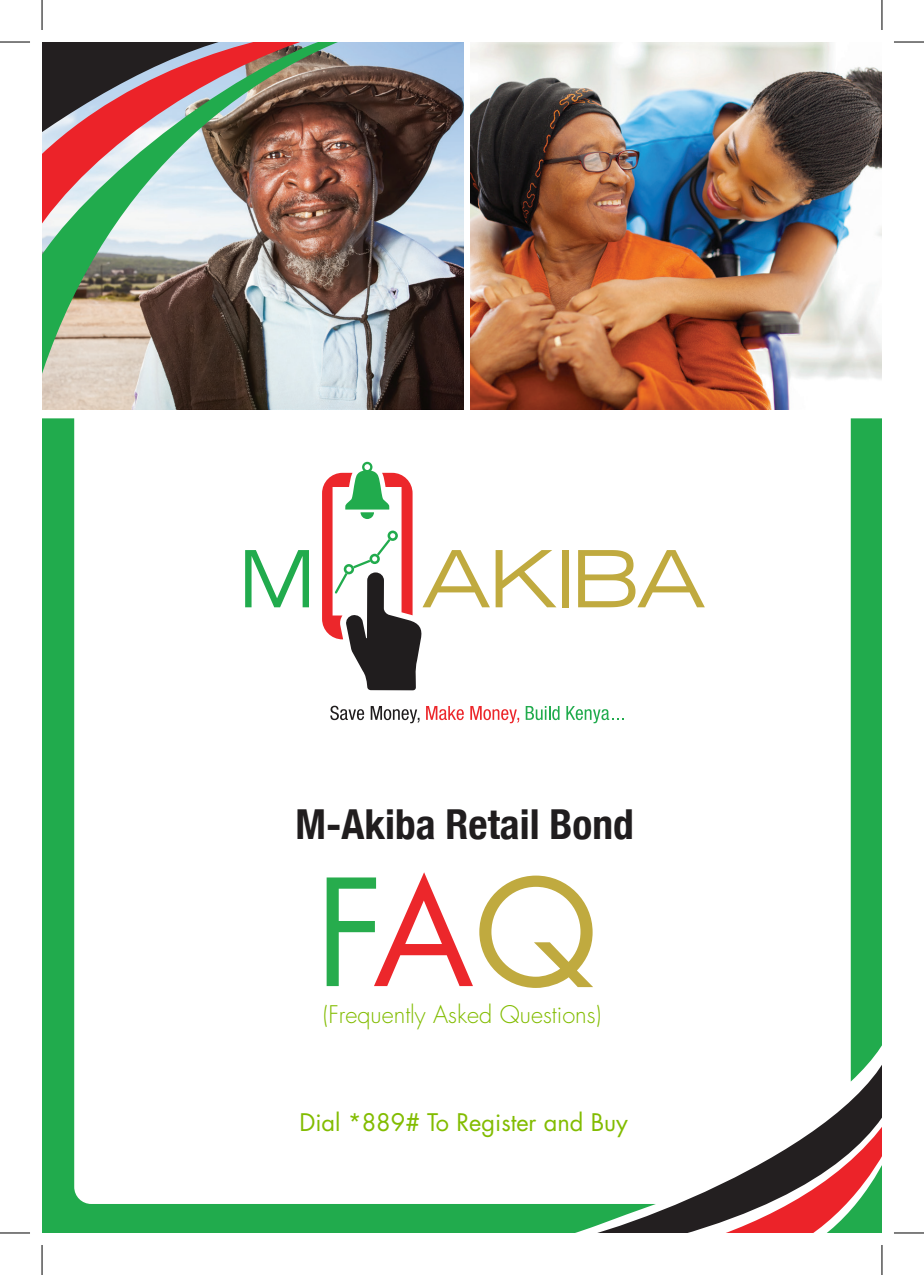
<style>
.page{position:relative;width:924px;height:1275px;background:#fff}
.page>*{position:absolute;margin:0;border:0;box-sizing:border-box;transform-origin:0 0}
.t1{font:144px "Futura";color:#27ac4d}
.t2{font:700 condensed 41.4px "Helvetica Neue";color:#201d1e}
.t3{font:300 23.6px "Futura";color:#82bc00}
.t4{font:23.6px "Futura";color:#82bc00}
.s1{color:#ec272b}
.s2{color:#c0aa3f}
</style>
<div class="page">
<svg style="left:655px;top:1081px;width:226px;height:152px"></svg>
<svg style="left:694px;top:1102px;width:187px;height:131px"></svg>
<img style="left:368px;top:42px;width:95px;height:367px">
<img style="left:42px;top:42px;width:326px;height:367px">
<svg style="left:655px;top:550px;width:49px;height:57px"></svg>
<img style="left:470px;top:42px;width:411px;height:367px">
<svg style="left:42px;top:418px;width:613px;height:815px"></svg>
<div style="left:850px;top:418px;width:31px;height:663px;background:#21ab4d"></div>
<hr style="left:0;top:42px;width:30px;height:1px;background:#000">
<hr style="left:893px;top:42px;width:30px;height:1px;background:#000">
<hr style="left:0;top:1232px;width:30px;height:1px;background:#000">
<hr style="left:893px;top:1232px;width:30px;height:1px;background:#000">
<hr style="left:42px;top:0;width:1px;height:30px;background:#000">
<hr style="left:42px;top:1245px;width:1px;height:30px;background:#000">
<hr style="left:881px;top:0;width:1px;height:30px;background:#000">
<hr style="left:881px;top:1245px;width:1px;height:30px;background:#000">
<h2 class="t2" style="left:295px;top:799px;width:339px">M-Akiba Retail Bond</h2>
<p class="t1" style="left:315px;top:841px;width:284px">F<span class="s1">A</span><span class="s2">Q</span></p>
<p class="t3" style="left:322px;top:999px;width:280px">(Frequently Asked Questions)</p>
<p class="t4" style="left:299px;top:1107px;width:330px">Dial *889# To Register and Buy</p>
</div>
